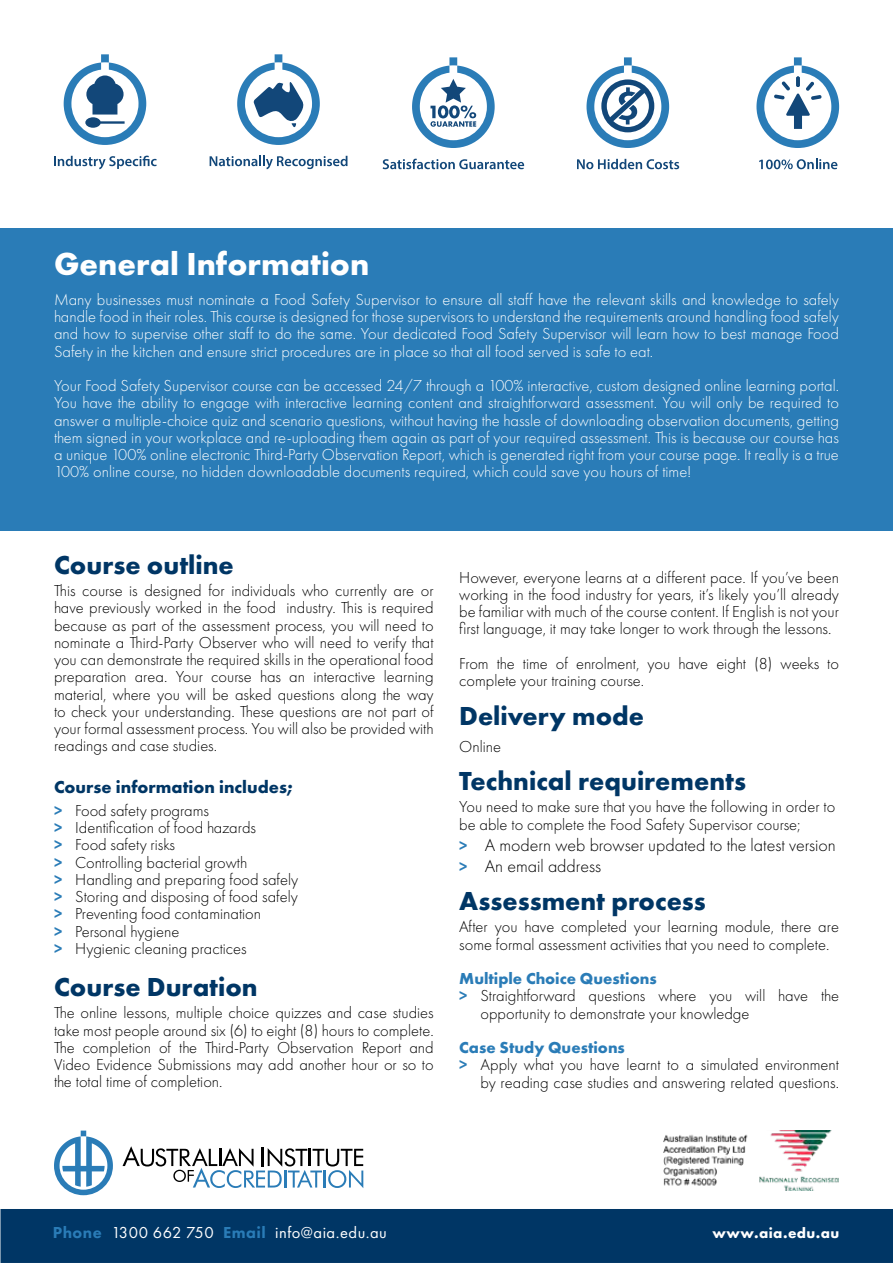
<style>
.page{position:relative;width:893px;height:1263px;background:#fff}
.page>*{position:absolute;margin:0;border:0;box-sizing:border-box;transform-origin:0 0}
.t1{font:700 33px "Futura PT";color:#fff}
.t2{font:700 27px "Futura PT";color:#003665}
.t3{font:300 18px/21px "Futura PT";color:#000}
.t4{font:700 18px "Futura PT";color:#003665}
.t5{font:300 16.5px/17.2px "Futura PT";color:#000}
.t6{font:300 16.5px/17.2px "Futura PT";color:#fff;text-align:justify}
.t7{font:700 16.5px "Futura PT";color:#2a7cb7}
.t8{font:16.5px "Futura PT";letter-spacing:.03em;color:#fff}
.t9{font:700 15px "Futura PT";letter-spacing:.03em;color:#fff}
.s1{font-weight:600;color:#2a7cb7}
.s2{font-weight:600;font-size:16.5px;color:#2a7cb7}
.s3{font-weight:800;color:#2a7cb7}
</style>
<div class="page">
<div style="left:0;top:228px;width:893px;height:302px;background:#2a7cb7"></div>
<svg style="left:54px;top:156px;width:103px;height:13px"></svg>
<svg style="left:64px;top:54px;width:82px;height:91px"></svg>
<svg style="left:210px;top:156px;width:138px;height:13px"></svg>
<svg style="left:237px;top:54px;width:83px;height:91px"></svg>
<svg style="left:759px;top:159px;width:78px;height:10px"></svg>
<svg style="left:756px;top:57px;width:83px;height:91px"></svg>
<svg style="left:796px;top:76px;width:4px;height:11px"></svg>
<svg style="left:383px;top:159px;width:141px;height:10px"></svg>
<svg style="left:412px;top:57px;width:83px;height:91px"></svg>
<svg style="left:577px;top:159px;width:102px;height:10px"></svg>
<svg style="left:586px;top:57px;width:83px;height:91px"></svg>
<svg style="left:123px;top:1146px;width:240px;height:42px"></svg>
<svg style="left:54px;top:1130px;width:59px;height:65px"></svg>
<img style="left:663px;top:1130px;width:176px;height:60px">
<div style="left:0;top:1209px;width:893px;height:54px;background:#003665"></div>
<h1 class="t1" style="left:54px;top:243px;width:317px">General Information</h1>
<p class="t6" style="left:54px;top:291px;width:786px">Many businesses must nominate a Food Safety Supervisor to ensure all staff have the relevant skills and knowledge to safely handle food in their roles. This course is designed for those supervisors to understand the requirements around handling food safely and how to supervise other staff to do the same. Your dedicated Food Safety Supervisor will learn how to best manage Food Safety in the kitchen and ensure strict procedures are in place so that all food served is safe to eat.</p>
<p class="t6" style="left:54px;top:377px;width:787px">Your Food Safety Supervisor course can be accessed 24/7 through a 100% interactive, custom designed online learning portal.<br>You have the ability to engage with interactive learning content and straightforward assessment. You will only be required to answer a multiple-choice quiz and scenario questions, without having the hassle of downloading observation documents, getting them signed in your workplace and re-uploading them again as part of your required assessment. This is because our course has a unique 100% online electronic Third-Party Observation Report, which is generated right from your course page. It really is a true 100% online course, no hidden downloadable documents required, which could save you hours of time!</p>
<h2 class="t2" style="left:54px;top:547px;width:181px">Course outline</h2>
<p class="t5" style="left:54px;top:582px;width:381px;text-align:justify">This course is designed for individuals who currently are or have previously worked in the food industry. This is required because as part of the assessment process, you will need to nominate a Third-Party Observer who will need to verify that you can demonstrate the required skills in the operational food preparation area. Your course has an interactive learning material, where you will be asked questions along the way to check your understanding. These questions are not part of your formal assessment process. You will also be provided with readings and case studies.</p>
<p class="t4" style="left:54px;top:776px;width:240px">Course information includes;</p>
<p class="t5" style="left:54px;top:802px;width:246px"><span class="s1">&gt;</span> Food safety programs<br><span class="s1">&gt;</span> Identification of food hazards<br><span class="s1">&gt;</span> Food safety risks<br><span class="s1">&gt;</span> Controlling bacterial growth<br><span class="s1">&gt;</span> Handling and preparing food safely <span class="s1">&gt;</span> Storing and disposing of food safely <span class="s1">&gt;</span> Preventing food contamination<br><span class="s1">&gt;</span> Personal hygiene<br><span class="s1">&gt;</span> Hygienic cleaning practices</p>
<h2 class="t2" style="left:54px;top:969px;width:205px">Course Duration</h2>
<p class="t5" style="left:54px;top:1004px;width:381px;text-align:justify">The online lessons, multiple choice quizzes and case studies take most people around six (6) to eight (8) hours to complete.<br>The completion of the Third-Party Observation Report and Video Evidence Submissions may add another hour or so to the total time of completion.</p>
<p class="t5" style="left:459px;top:569px;width:381px;text-align:justify">However, everyone learns at a different pace. If you’ve been working in the food industry for years, it’s likely you’ll already be familiar with much of the course content. If English is not your first language, it may take longer to work through the lessons.</p>
<p class="t5" style="left:459px;top:655px;width:381px">From the time of enrolment, you have eight (8) weeks to complete your training course.</p>
<h2 class="t2" style="left:459px;top:698px;width:186px">Delivery mode</h2>
<p class="t5" style="left:459px;top:737px;width:43px">Online</p>
<h2 class="t2" style="left:459px;top:763px;width:288px">Technical requirements</h2>
<p class="t5" style="left:459px;top:798px;width:377px">You need to make sure that you have the following in order to be able to complete the Food Safety Supervisor course;</p>
<p class="t3" style="left:459px;top:834px;width:378px"><span class="s2">&gt;</span> A modern web browser updated to the latest version <span class="s2">&gt;</span> An email address</p>
<h2 class="t2" style="left:459px;top:883px;width:248px">Assessment process</h2>
<p class="t5" style="left:459px;top:918px;width:381px">After you have completed your learning module, there are some formal assessment activities that you need to complete.</p>
<p class="t7" style="left:459px;top:968px;width:199px">Multiple Choice Questions</p>
<p class="t5" style="left:459px;top:987px;width:381px"><span class="s1">&gt;</span> Straightforward questions where you will have the</p>
<p class="t5" style="left:480px;top:1004px;width:270px">opportunity to demonstrate your knowledge</p>
<p class="t7" style="left:459px;top:1037px;width:167px">Case Study Questions</p>
<p class="t5" style="left:459px;top:1056px;width:381px"><span class="s1">&gt;</span> Apply what you have learnt to a simulated environment</p>
<p class="t5" style="left:480px;top:1073px;width:360px">by reading case studies and answering related questions.</p>
<p class="t8" style="left:53px;top:1223px;width:335px"><span class="s3">Phone</span> 1300 662 750 <span class="s3">Email</span> info@aia.edu.au</p>
<p class="t9" style="left:713px;top:1224px;width:128px">www.aia.edu.au</p>
</div>
